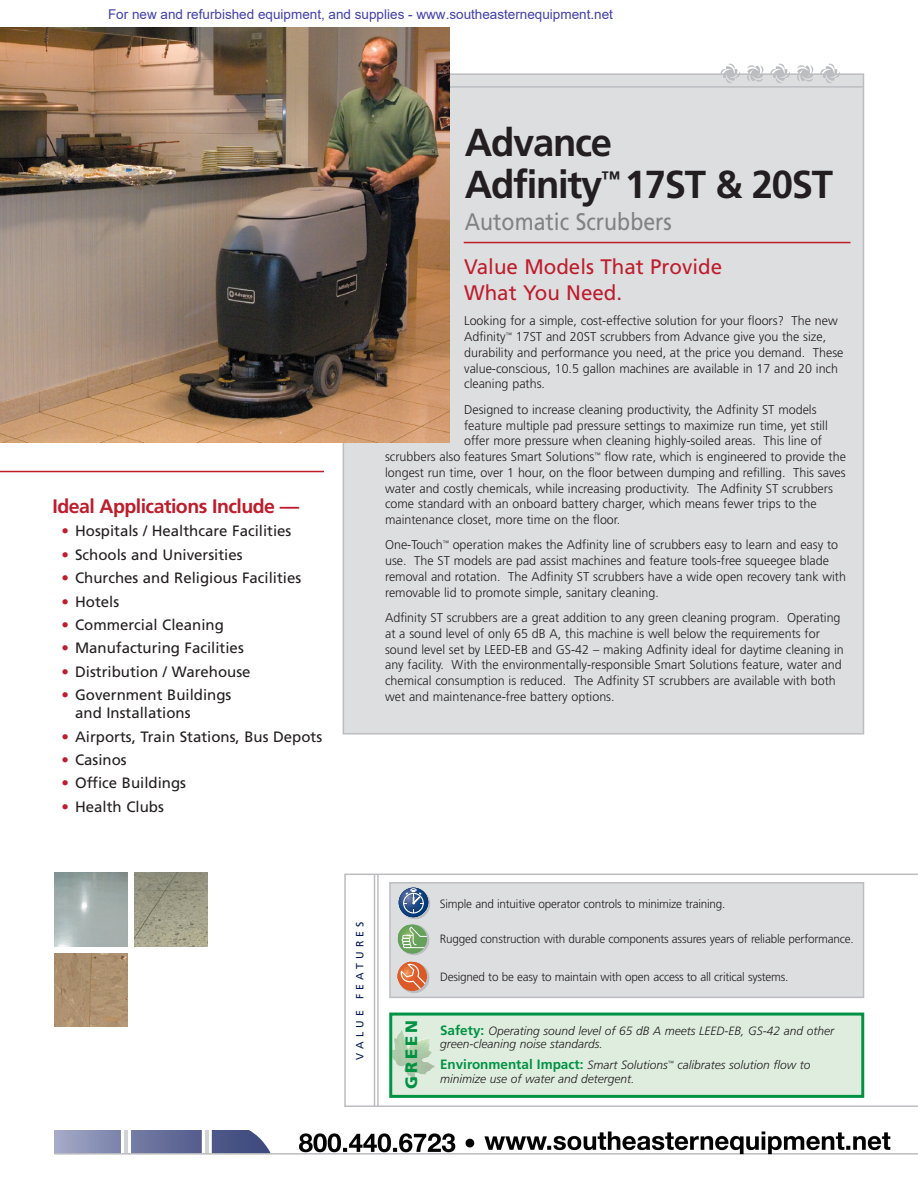
<style>
.page{position:relative;width:918px;height:1188px;background:#fff}
.page>*{position:absolute;margin:0;border:0;box-sizing:border-box;transform-origin:0 0}
.t1{font:700 39px/42px "Frutiger";letter-spacing:-.035em;color:#231f20}
.t2{font:24px "Frutiger";color:#808285;scale:.89 1}
.t3{font:21px/25.5px "Frutiger";color:#be1d2c}
.t4{font:700 19.5px "Frutiger";letter-spacing:-.03em;color:#be1d2c}
.t5{font:900 16.5px "Frutiger";letter-spacing:.185em;color:#009343}
.t6{font:15px/18px "Frutiger";color:#231f20}
.t7{font:13.5px "Arial";color:#4040ab}
.t8{font:300 12.75px/15.8px "Frutiger";color:#231f20}
.t9{font:300 12px "Frutiger";letter-spacing:-.015em;color:#231f20}
.t10{font:italic 300 12px/13.5px "Frutiger";color:#231f20}
.t11{font:10.5px "Frutiger";letter-spacing:.39em;color:#001954}
.s1{color:#be1d2c}
.s2{font-weight:700;font-style:normal;font-size:13.5px;color:#009343}
</style>
<div class="page">
<svg style="left:344px;top:874px;width:574px;height:225px"></svg>
<div style="left:392px;top:1016px;width:469px;height:79px;background:#dfeddf"></div>
<img style="left:410px;top:1037px;width:22px;height:28px">
<div style="left:389px;top:1013px;width:475px;height:85px;border:3px solid #009343"></div>
<div style="left:344px;top:75px;width:519px;height:658px;background:#dddee0"></div>
<svg style="left:54px;top:1131px;width:184px;height:22px;background:#7f86ab"></svg>
<hr style="left:54px;top:1153px;width:864px;height:2px;background:#bcbdc0">
<svg style="left:721px;top:64px;width:19px;height:19px"></svg>
<svg style="left:747px;top:65px;width:17px;height:17px"></svg>
<svg style="left:770px;top:64px;width:20px;height:19px"></svg>
<svg style="left:797px;top:65px;width:17px;height:17px"></svg>
<svg style="left:820px;top:64px;width:20px;height:19px"></svg>
<hr style="left:464px;top:242px;width:386px;height:1px;background:#be1d2c">
<hr style="left:0;top:471px;width:324px;height:1px;background:#be1d2c">
<hr style="left:449px;top:86px;width:414px;height:2px;background:#bcbdc0">
<img style="left:0;top:27px;width:449px;height:415px">
<div style="left:391px;top:884px;width:472px;height:113px;background:#dddee0"></div>
<div style="left:389px;top:882px;width:475px;height:116px;border:2px solid #bcbdc0"></div>
<div style="left:400px;top:889px;width:30px;height:30px;border:1px solid #bcbdc0;border-radius:50%"></div>
<svg style="left:399px;top:888px;width:29px;height:29px"></svg>
<div style="left:399px;top:963px;width:30px;height:30px;border:1px solid #bcbdc0;border-radius:50%"></div>
<svg style="left:397px;top:962px;width:30px;height:29px"></svg>
<div style="left:399px;top:925px;width:30px;height:30px;background:#bcbdc0;border-radius:50%"></div>
<div style="left:399px;top:925px;width:30px;height:30px;border:1px solid #bcbdc0;border-radius:50%"></div>
<svg style="left:398px;top:924px;width:29px;height:30px"></svg>
<svg style="left:398px;top:924px;width:29px;height:24px"></svg>
<hr style="left:377px;top:875px;width:2px;height:232px;background:#bcbdc0">
<hr style="left:374px;top:875px;width:1px;height:232px;background:#bcbdc0">
<img style="left:54px;top:873px;width:73px;height:73px">
<img style="left:134px;top:873px;width:74px;height:73px">
<img style="left:54px;top:953px;width:73px;height:74px">
<img style="left:238px;top:1099px;width:680px;height:56px">
<p class="t7" style="left:108px;top:5px;width:507px">For new and refurbished equipment, and supplies - www.southeasternequipment.net</p>
<h3 class="t4" style="left:52px;top:498px;width:248px">Ideal Applications Include —</h3>
<p class="t6" style="left:62px;top:523px;width:231px"><span class="s1">•</span> Hospitals / Healthcare Facilities</p>
<p class="t6" style="left:62px;top:547px;width:183px"><span class="s1">•</span> Schools and Universities</p>
<p class="t6" style="left:62px;top:570px;width:241px"><span class="s1">•</span> Churches and Religious Facilities</p>
<p class="t6" style="left:62px;top:594px;width:59px"><span class="s1">•</span> Hotels</p>
<p class="t6" style="left:62px;top:617px;width:164px"><span class="s1">•</span> Commercial Cleaning</p>
<p class="t6" style="left:62px;top:640px;width:184px"><span class="s1">•</span> Manufacturing Facilities</p>
<p class="t6" style="left:62px;top:664px;width:191px"><span class="s1">•</span> Distribution / Warehouse</p>
<p class="t6" style="left:75px;top:687px;width:158px;text-indent:-14px"><span class="s1">•</span> Government Buildings and Installations</p>
<p class="t6" style="left:62px;top:729px;width:262px"><span class="s1">•</span> Airports, Train Stations, Bus Depots</p>
<p class="t6" style="left:62px;top:752px;width:67px"><span class="s1">•</span> Casinos</p>
<p class="t6" style="left:62px;top:775px;width:126px"><span class="s1">•</span> Office Buildings</p>
<p class="t6" style="left:62px;top:799px;width:104px"><span class="s1">•</span> Health Clubs</p>
<h1 class="t1" style="left:465px;top:125px;width:370px">Advance<br>Adfinity<sup>™</sup> 17ST &amp; 20ST</h1>
<h2 class="t2" style="left:465px;top:212px;width:234px">Automatic Scrubbers</h2>
<h3 class="t3" style="left:464px;top:256px;width:260px">Value Models That Provide<br>What You Need.</h3>
<p class="t8" style="left:464px;top:314px;width:381px">Looking for a simple, cost-effective solution for your floors? The new Adfinity<sup>™</sup> 17ST and 20ST scrubbers from Advance give you the size, durability and performance you need, at the price you demand. These value-conscious, 10.5 gallon machines are available in 17 and 20 inch cleaning paths.</p>
<p class="t8" style="left:464px;top:402px;width:354px">Designed to increase cleaning productivity, the Adfinity ST models</p>
<p class="t8" style="left:464px;top:418px;width:365px">feature multiple pad pressure settings to maximize run time, yet still</p>
<p class="t8" style="left:464px;top:434px;width:359px">offer more pressure when cleaning highly-soiled areas. This line of</p>
<p class="t8" style="left:385px;top:450px;width:462px">scrubbers also features Smart Solutions<sup>™</sup> flow rate, which is engineered to provide the</p>
<p class="t8" style="left:385px;top:465px;width:462px">longest run time, over 1 hour, on the floor between dumping and refilling. This saves</p>
<p class="t8" style="left:385px;top:481px;width:449px">water and costly chemicals, while increasing productivity. The Adfinity ST scrubbers</p>
<p class="t8" style="left:385px;top:497px;width:433px">come standard with an onboard battery charger, which means fewer trips to the</p>
<p class="t8" style="left:385px;top:513px;width:237px">maintenance closet, more time on the floor.</p>
<p class="t8" style="left:385px;top:538px;width:462px">One-Touch<sup>™</sup> operation makes the Adfinity line of scrubbers easy to learn and easy to use. The ST models are pad assist machines and feature tools-free squeegee blade removal and rotation. The Adfinity ST scrubbers have a wide open recovery tank with removable lid to promote simple, sanitary cleaning.</p>
<p class="t8" style="left:385px;top:611px;width:460px">Adfinity ST scrubbers are a great addition to any green cleaning program. Operating at a sound level of only 65 dB A, this machine is well below the requirements for sound level set by LEED-EB and GS-42 – making Adfinity ideal for daytime cleaning in any facility. With the environmentally-responsible Smart Solutions feature, water and chemical consumption is reduced. The Adfinity ST scrubbers are available with both wet and maintenance-free battery options.</p>
<p class="t11" style="left:356px;top:1060px;width:139px;rotate:-90deg">VALUE FEATURES</p>
<p class="t5" style="left:405px;top:1089px;width:70px;rotate:-90deg">GREEN</p>
<p class="t9" style="left:440px;top:899px;width:287px">Simple and intuitive operator controls to minimize training.</p>
<p class="t9" style="left:440px;top:934px;width:415px">Rugged construction with durable components assures years of reliable performance.</p>
<p class="t9" style="left:440px;top:972px;width:350px">Designed to be easy to maintain with open access to all critical systems.</p>
<p class="t10" style="left:440px;top:1025px;width:396px"><span class="s2">Safety:</span> Operating sound level of 65 dB A meets LEED-EB, GS-42 and other green-cleaning noise standards.</p>
<p class="t10" style="left:440px;top:1059px;width:372px"><span class="s2">Environmental Impact:</span> Smart Solutions<sup>™</sup> calibrates solution flow to minimize use of water and detergent.</p>
</div>
